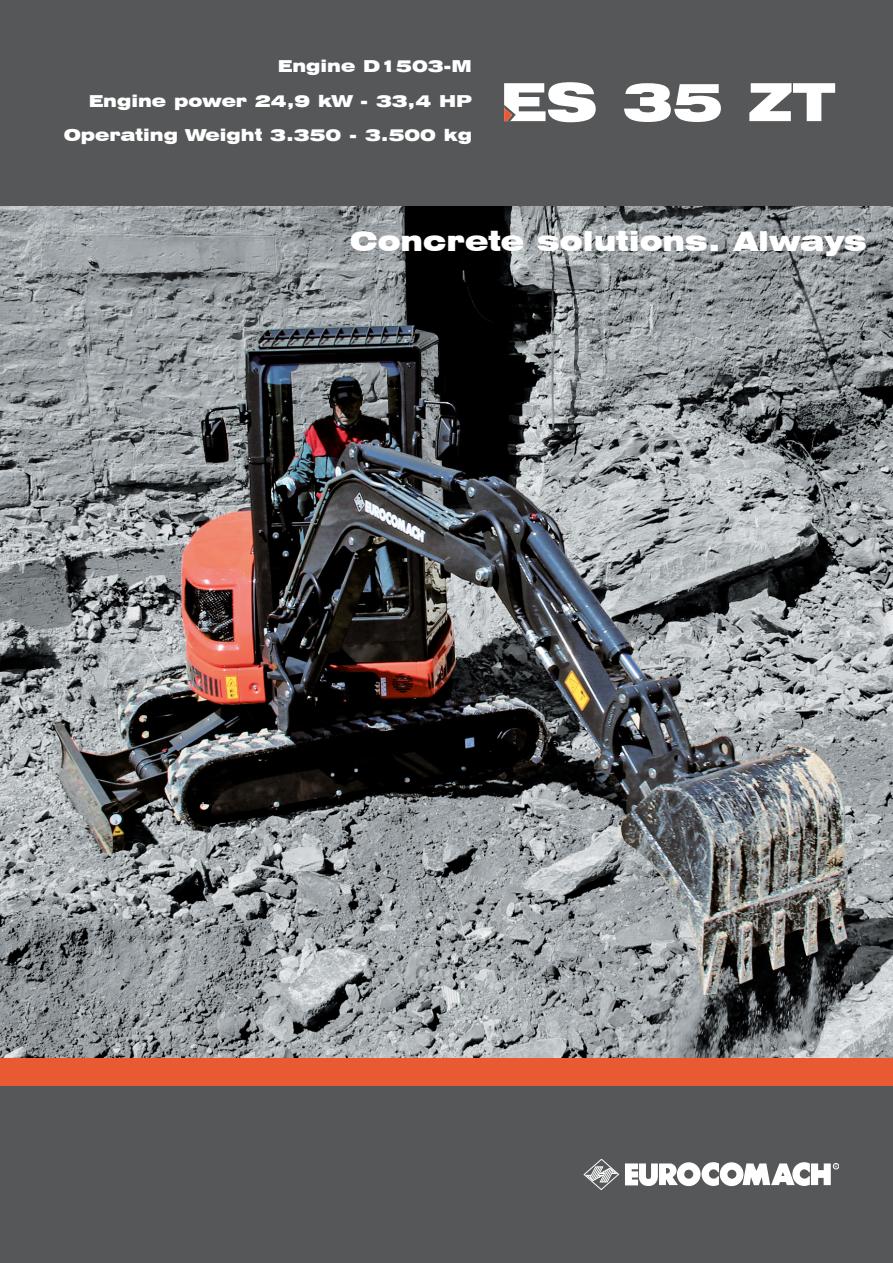
<style>
.page{position:relative;width:893px;height:1263px;background:#fff}
.page>*{position:absolute;margin:0;border:0;box-sizing:border-box;transform-origin:0 0}
.t1{font:900 expanded 52.5px "Swiss 721 BT";color:#fff}
.t2{font:900 expanded 27px "Swiss 721 BT";color:#fff}
.t3{font:900 expanded 16.5px/34.5px "Swiss 721 BT";color:#fff;text-align:right}
</style>
<div class="page">
<div style="left:0;top:0;width:893px;height:207px;background:#555759"></div>
<div style="left:0;top:1086px;width:893px;height:177px;background:#555759"></div>
<div style="left:0;top:1057px;width:893px;height:29px;background:#ea5a32"></div>
<img style="left:0;top:207px;width:893px;height:850px">
<svg style="left:504px;top:108px;width:8px;height:13px"></svg>
<svg style="left:584px;top:1159px;width:35px;height:31px"></svg>
<svg style="left:625px;top:1162px;width:214px;height:24px"></svg>
<p class="t3" style="left:64px;top:49px;width:410px">Engine D1503-M<br>Engine power 24,9 kW - 33,4 HP<br>Operating Weight 3.350 - 3.500 kg</p>
<h1 class="t1" style="left:500px;top:71px;width:337px">ES 35 ZT</h1>
<h2 class="t2" style="left:350px;top:225px;width:518px">Concrete solutions. Always</h2>
</div>
